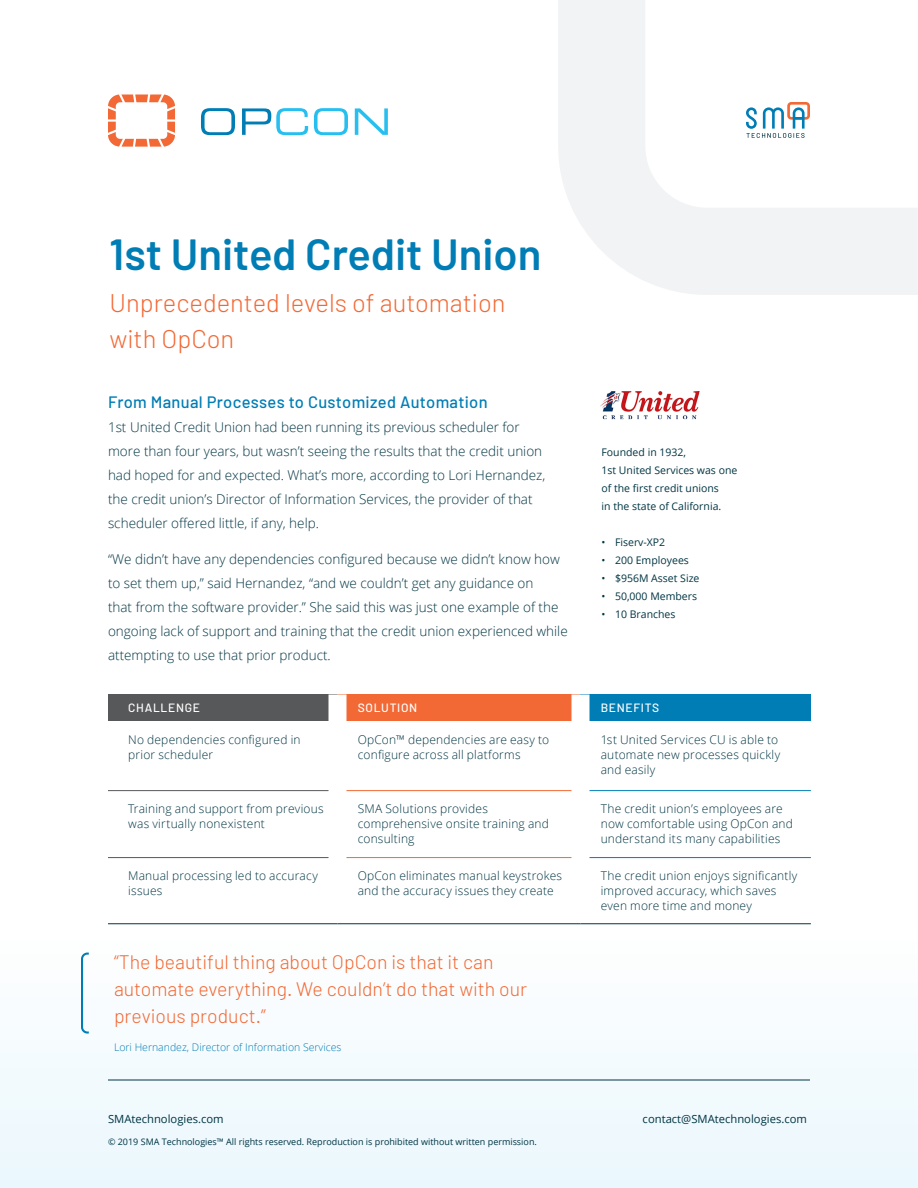
<style>
.page{position:relative;width:918px;height:1188px;background:#fff}
.page>*{position:absolute;margin:0;border:0;box-sizing:border-box;transform-origin:0 0}
.headilne{font:600 43.5px "Barlow";color:#007db5}
.subhead{font:300 25.5px/36px "Barlow";color:#f26935}
.Quote_1{font:300 19.5px/27px "Barlow";color:#f26935}
.subhead_3{font:500 16.5px "Barlow";letter-spacing:.02em;color:#007db5}
.body_text{font:300 13.5px/24px "Open Sans";color:#003543}
.Case_story_table{font:300 12px/15px "Open Sans";letter-spacing:.015em;color:#003543}
.table_headline{font:500 12px "Barlow";letter-spacing:.06em;color:#fff}
.t1{font:11.25px "Open Sans";color:#003543}
.sidebar_text{font:10.5px/18px "Open Sans";color:#003543}
.Attribute{font:300 10.5px "Open Sans";color:#007db5}
.t2{font:9px "Open Sans";color:#003543}
</style>
<div class="page">
<div style="left:0;top:793px;width:918px;height:395px;background:linear-gradient(to right,#f7fbfd,#f7fbfd)"></div>
<hr style="left:108px;top:1080px;width:702px;height:1px;background:#003543">
<div style="left:108px;top:694px;width:230px;height:28px;background:#57585a"></div>
<div style="left:338px;top:694px;width:242px;height:28px;background:#f26935"></div>
<div style="left:580px;top:694px;width:231px;height:28px;background:#007db5"></div>
<div style="left:328px;top:694px;width:18px;height:28px;background:#fff"></div>
<div style="left:572px;top:694px;width:18px;height:28px;background:#fff"></div>
<div style="left:572px;top:791px;width:18px;height:67px;background:#fff"></div>
<div style="left:572px;top:858px;width:18px;height:66px;background:#fff"></div>
<div style="left:328px;top:791px;width:18px;height:67px;background:#fff"></div>
<div style="left:328px;top:858px;width:18px;height:66px;background:#fff"></div>
<hr style="left:108px;top:790px;width:220px;height:1px;background:#57585a">
<hr style="left:108px;top:857px;width:220px;height:1px;background:#57585a">
<hr style="left:590px;top:790px;width:221px;height:1px;background:#007db5">
<hr style="left:590px;top:857px;width:221px;height:1px;background:#007db5">
<hr style="left:346px;top:790px;width:226px;height:1px;background:#f26935">
<hr style="left:346px;top:857px;width:226px;height:1px;background:#f26935">
<hr style="left:108px;top:924px;width:230px;height:1px;background:#003543">
<hr style="left:338px;top:924px;width:242px;height:1px;background:#003543">
<hr style="left:580px;top:924px;width:231px;height:1px;background:#003543">
<img style="left:600px;top:391px;width:100px;height:29px">
<svg style="left:108px;top:94px;width:67px;height:53px"></svg>
<svg style="left:201px;top:108px;width:34px;height:27px"></svg>
<svg style="left:242px;top:108px;width:66px;height:27px"></svg>
<svg style="left:314px;top:108px;width:34px;height:27px"></svg>
<svg style="left:355px;top:108px;width:33px;height:27px"></svg>
<svg style="left:80px;top:952px;width:11px;height:83px"></svg>
<svg style="left:558px;top:0;width:360px;height:295px"></svg>
<p class="headilne" style="left:110px;top:227px;width:434px">1st United Credit Union</p>
<p class="subhead" style="left:110px;top:284px;width:398px">Unprecedented levels of automation with OpCon</p>
<p class="subhead_3" style="left:108px;top:392px;width:381px">From Manual Processes to Customized Automation</p>
<p class="body_text" style="left:108px;top:415px;width:439px">1st United Credit Union had been running its previous scheduler for more than four years, but wasn’t seeing the results that the credit union had hoped for and expected. What’s more, according to Lori Hernandez, the credit union’s Director of Information Services, the provider of that scheduler offered little, if any, help.</p>
<p class="body_text" style="left:108px;top:547px;width:461px">“We didn’t have any dependencies configured because we didn’t know how to set them up,” said Hernandez, “and we couldn’t get any guidance on<br>that from the software provider.” She said this was just one example of the ongoing lack of support and training that the credit union experienced while attempting to use that prior product.</p>
<p class="sidebar_text" style="left:602px;top:443px;width:137px">Founded in 1932,<br>1st United Services was one of the first credit unions<br>in the state of California.</p>
<p class="sidebar_text" style="left:602px;top:533px;width:65px">• Fiserv-XP2</p>
<p class="sidebar_text" style="left:602px;top:551px;width:89px">• 200 Employees</p>
<p class="sidebar_text" style="left:602px;top:569px;width:99px">• $956M Asset Size</p>
<p class="sidebar_text" style="left:602px;top:587px;width:97px">• 50,000 Members</p>
<p class="sidebar_text" style="left:602px;top:605px;width:75px">• 10 Branches</p>
<p class="table_headline" style="left:128px;top:700px;width:73px">CHALLENGE</p>
<p class="table_headline" style="left:358px;top:700px;width:61px">SOLUTION</p>
<p class="table_headline" style="left:601px;top:700px;width:60px">BENEFITS</p>
<p class="Case_story_table" style="left:128px;top:732px;width:174px">No dependencies configured in prior scheduler</p>
<p class="Case_story_table" style="left:358px;top:732px;width:193px">OpCon™ dependencies are easy to configure across all platforms</p>
<p class="Case_story_table" style="left:601px;top:732px;width:181px">1st United Services CU is able to automate new processes quickly and easily</p>
<p class="Case_story_table" style="left:128px;top:801px;width:197px">Training and support from previous was virtually nonexistent</p>
<p class="Case_story_table" style="left:358px;top:801px;width:193px">SMA Solutions provides comprehensive onsite training and consulting</p>
<p class="Case_story_table" style="left:601px;top:801px;width:194px">The credit union’s employees are now comfortable using OpCon and understand its many capabilities</p>
<p class="Case_story_table" style="left:128px;top:868px;width:191px">Manual processing led to accuracy issues</p>
<p class="Case_story_table" style="left:358px;top:868px;width:206px">OpCon eliminates manual keystrokes and the accuracy issues they create</p>
<p class="Case_story_table" style="left:601px;top:868px;width:198px">The credit union enjoys significantly improved accuracy, which saves even more time and money</p>
<p class="Quote_1" style="left:114px;top:948px;width:415px">“The beautiful thing about OpCon is that it can automate everything. We couldn’t do that with our previous product.”</p>
<p class="Attribute" style="left:114px;top:1040px;width:229px">Lori Hernandez, Director of Information Services</p>
<p class="t1" style="left:108px;top:1112px;width:117px">SMAtechnologies.com</p>
<p class="t1" style="left:643px;top:1112px;width:166px">contact@SMAtechnologies.com</p>
<p class="t2" style="left:108px;top:1135px;width:430px">© 2019 SMA Technologies™ All rights reserved. Reproduction is prohibited without written permission.</p>
</div>
